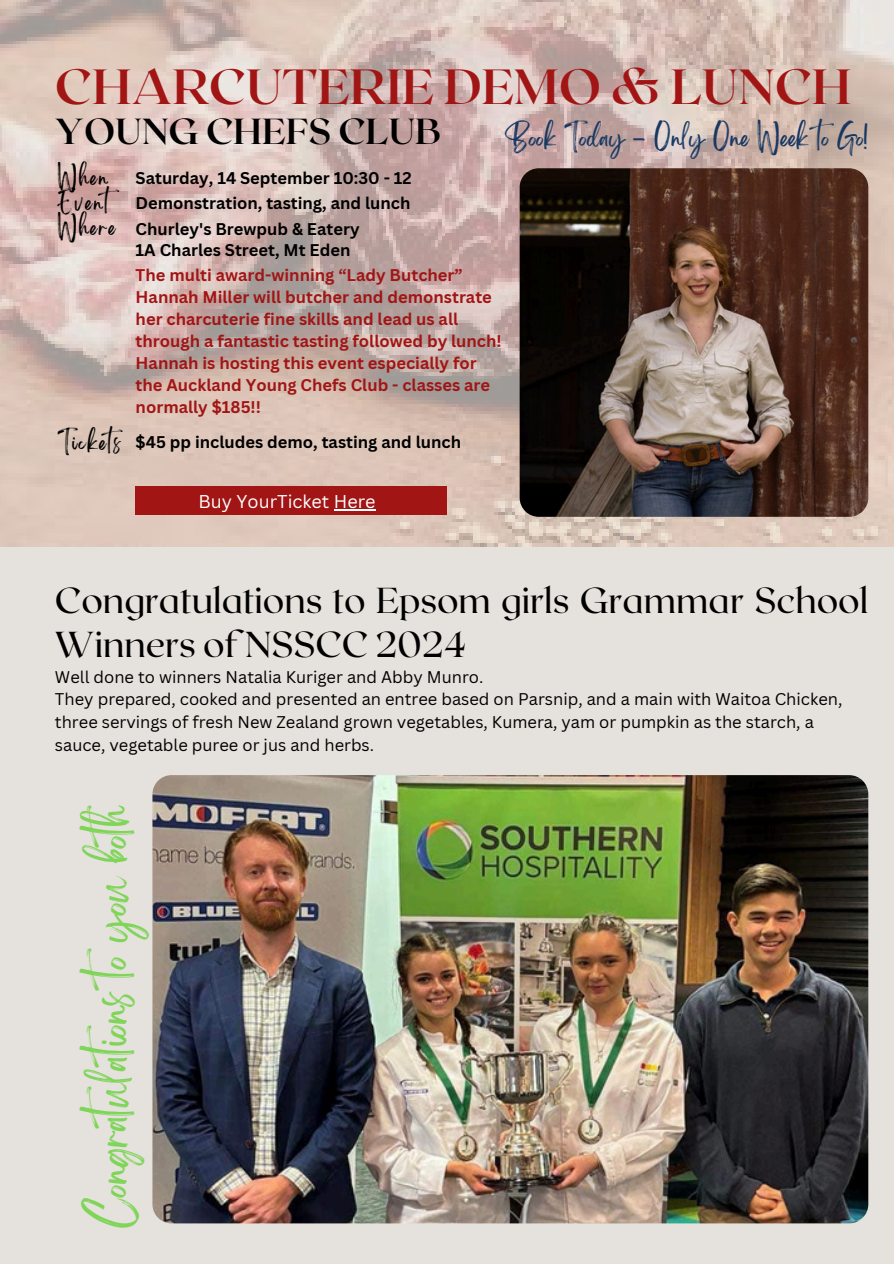
<style>
.page{position:relative;width:894px;height:1264px;background:#fff}
.page>*{position:absolute;margin:0;border:0;box-sizing:border-box;transform-origin:0 0}
.t1{font:700 49.35px "Roxborough CF";color:#a11515}
.t2{font:700 36.15px "Roxborough CF";color:#000}
.t3{font:36px/43.8px "Roxborough CF";color:#000}
.t4{font:36px "Brightwall";color:#7ed558}
.t5{font:21px "Brightwall";color:#183862}
.t6{font:18px "Brightwall";letter-spacing:.095em;color:#000}
.t7{font:18px "Canva Sans";color:#fff}
.t8{font:16.5px/22.5px "Canva Sans";color:#000}
.t9{font:700 16.5px/21.9px "Canva Sans";color:#a11515}
.t10{font:700 16.5px/25.7px "Canva Sans";color:#000;text-align:justify}
</style>
<div class="page">
<div style="left:0;top:0;width:893px;height:1263px;background:#e5e1dc"></div>
<img style="left:0;top:0;width:893px;height:546px">
<img style="left:519px;top:168px;width:349px;height:349px">
<div style="left:136px;top:486px;width:310px;height:29px;background:#a11515"></div>
<img style="left:152px;top:775px;width:716px;height:448px;border-radius:19px">
<hr style="left:334px;top:509px;width:41px;height:1px;background:#fff">
<h3 class="t1" style="left:55px;top:54px;width:797px">CHARCUTERIE DEMO &amp; LUNCH</h3>
<h3 class="t2" style="left:55px;top:108px;width:388px">YOUNG CHEFS CLUB</h3>
<p class="t10" style="left:136px;top:164px;width:277px">Saturday, 14 September 10:30 - 12<br>Demonstration, tasting, and lunch Churley's Brewpub &amp; Eatery</p>
<p class="t10" style="left:136px;top:236px;width:216px">1A Charles Street, Mt Eden</p>
<p class="t9" style="left:136px;top:264px;width:367px">The multi award-winning “Lady Butcher” Hannah Miller will butcher and demonstrate her charcuterie fine skills and lead us all through a fantastic tasting followed by lunch!<br>Hannah is hosting this event especially for the Auckland Young Chefs Club - classes are normally $185!!</p>
<p class="t10" style="left:136px;top:429px;width:327px">$45 pp includes demo, tasting and lunch</p>
<p class="t5" style="left:504px;top:130px;width:365px">Book Today - Only One Week to Go!</p>
<p class="t6" style="left:58px;top:172px;width:52px">When</p>
<h4 class="t6" style="left:58px;top:197px;width:69px">Event</h4>
<h4 class="t6" style="left:58px;top:222px;width:59px">Where</h4>
<h4 class="t6" style="left:58px;top:436px;width:73px">Tickets</h4>
<p class="t7" style="left:198px;top:489px;width:178px">Buy YourTicket Here</p>
<p class="t3" style="left:55px;top:577px;width:814px">Congratulations to Epsom girls Grammar School<br>Winners of NSSCC 2024</p>
<p class="t8" style="left:55px;top:665px;width:430px">Well done to winners Natalia Kuriger and Abby Munro.</p>
<p class="t8" style="left:55px;top:687px;width:788px">They prepared, cooked and presented an entree based on Parsnip, and a main with Waitoa Chicken, three servings of fresh New Zealand grown vegetables, Kumera, yam or pumpkin as the starch, a sauce, vegetable puree or jus and herbs.</p>
<h2 class="t4" style="left:100px;top:1228px;width:437px;rotate:-90deg">Congratulations to you both</h2>
</div>
